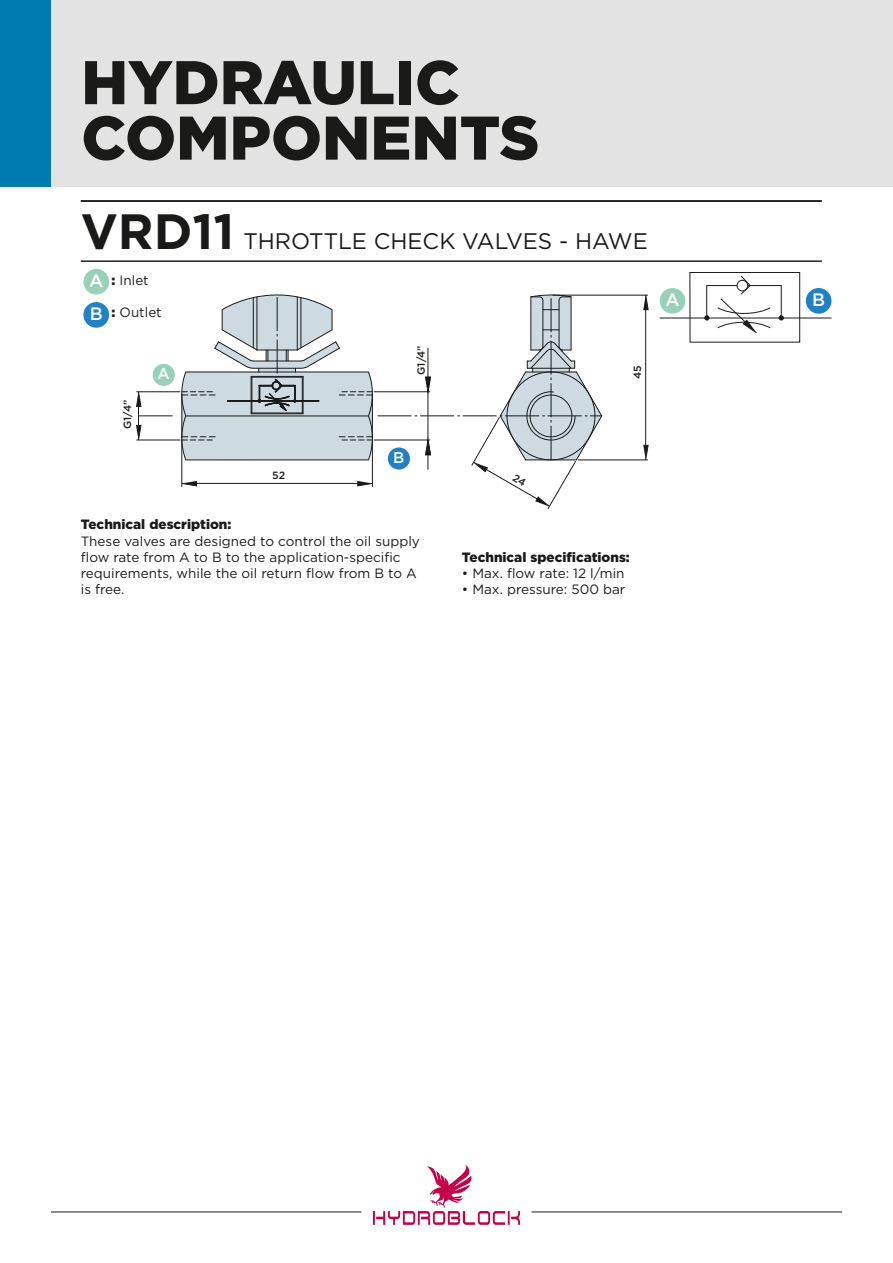
<style>
.page{position:relative;width:893px;height:1263px;background:#fff}
.page>*{position:absolute;margin:0;border:0;box-sizing:border-box;transform-origin:0 0}
.t1{font:900 61.5px/55.5px "Gotham";color:#1a1a18}
.t2{font:22.5px "Gotham";color:#1a1a18}
.t3{font:500 18px "Gotham";color:#fff}
.t4{font:500 15.45px "Gotham";color:#fff}
.t5{font:13.5px/16.2px "Gotham";color:#1a1a18}
.t6{font:900 13.5px "Gotham";color:#1a1a18}
.t7{font:500 10.5px "Gotham";color:#1a1a18}
.s1{font-weight:700;font-size:49.5px}
.s2{font-weight:900}
</style>
<div class="page">
<div style="left:0;top:0;width:893px;height:187px;background:#e3e3e3"></div>
<div style="left:0;top:0;width:51px;height:187px;background:#007bb1"></div>
<hr style="left:51px;top:1211px;width:310px;height:1px;background:#1a1a18">
<hr style="left:531px;top:1211px;width:311px;height:1px;background:#1a1a18">
<svg style="left:373px;top:1165px;width:147px;height:60px"></svg>
<div style="left:83px;top:302px;width:26px;height:26px;background:#2281c4;border-radius:50%"></div>
<div style="left:83px;top:269px;width:26px;height:26px;background:#99d0b8;border-radius:50%"></div>
<div style="left:153px;top:364px;width:22px;height:22px;background:#99d0b8;border-radius:50%"></div>
<hr style="left:137px;top:440px;width:43px;height:1px;background:#1a1a18">
<hr style="left:137px;top:391px;width:43px;height:1px;background:#1a1a18">
<hr style="left:645px;top:310px;width:1px;height:135px;background:#1a1a18">
<hr style="left:578px;top:460px;width:70px;height:1px;background:#1a1a18">
<hr style="left:553px;top:295px;width:95px;height:1px;background:#1a1a18">
<svg style="left:136px;top:391px;width:38px;height:50px"></svg>
<svg style="left:643px;top:445px;width:6px;height:16px"></svg>
<svg style="left:643px;top:294px;width:6px;height:16px"></svg>
<div style="left:660px;top:288px;width:25px;height:26px;background:#99d0b8;border-radius:50%"></div>
<div style="left:806px;top:288px;width:25px;height:26px;background:#2281c4;border-radius:50%"></div>
<svg style="left:704px;top:275px;width:80px;height:58px"></svg>
<hr style="left:660px;top:318px;width:171px;height:1px;background:#1a1a18">
<div style="left:690px;top:272px;width:110px;height:70px;border:1px solid #1a1a18"></div>
<hr style="left:81px;top:200px;width:741px;height:2px;background:#1a1a18">
<hr style="left:81px;top:261px;width:741px;height:1px;background:#1a1a18">
<svg style="left:180px;top:294px;width:422px;height:215px"></svg>
<h1 class="t1" style="left:81px;top:54px;width:460px">HYDRAULIC<br>COMPONENTS</h1>
<h2 class="t2" style="left:81px;top:226px;width:569px"><span class="s1">VRD11</span> THROTTLE CHECK VALVES - HAWE</h2>
<h3 class="t3" style="left:89px;top:269px;width:16px">A</h3>
<h3 class="t3" style="left:90px;top:302px;width:14px">B</h3>
<p class="t5" style="left:112px;top:272px;width:39px"><span class="s2">:</span> Inlet</p>
<p class="t5" style="left:112px;top:304px;width:52px"><span class="s2">:</span> Outlet</p>
<p class="t7" style="left:120px;top:429px;width:31px;rotate:-90deg">G1/4”</p>
<p class="t4" style="left:158px;top:364px;width:14px">A</p>
<p class="t7" style="left:272px;top:469px;width:14px">52</p>
<p class="t7" style="left:414px;top:375px;width:31px;rotate:-90deg">G1/4”</p>
<p class="t4" style="left:393px;top:447px;width:13px">B</p>
<p class="t6" style="left:81px;top:515px;width:152px">Technical description:</p>
<p class="t5" style="left:81px;top:532px;width:341px">These valves are designed to control the oil supply flow rate from A to B to the application-specific requirements, while the oil return flow from B to A is free.</p>
<p class="t7" style="left:631px;top:379px;width:15px;rotate:-90deg">45</p>
<p class="t6" style="left:462px;top:548px;width:169px">Technical specifications:</p>
<p class="t5" style="left:462px;top:565px;width:164px">• Max. flow rate: 12 l/min</p>
<p class="t5" style="left:462px;top:581px;width:165px">• Max. pressure: 500 bar</p>
<h3 class="t3" style="left:665px;top:288px;width:16px">A</h3>
<h3 class="t3" style="left:812px;top:288px;width:14px">B</h3>
</div>
